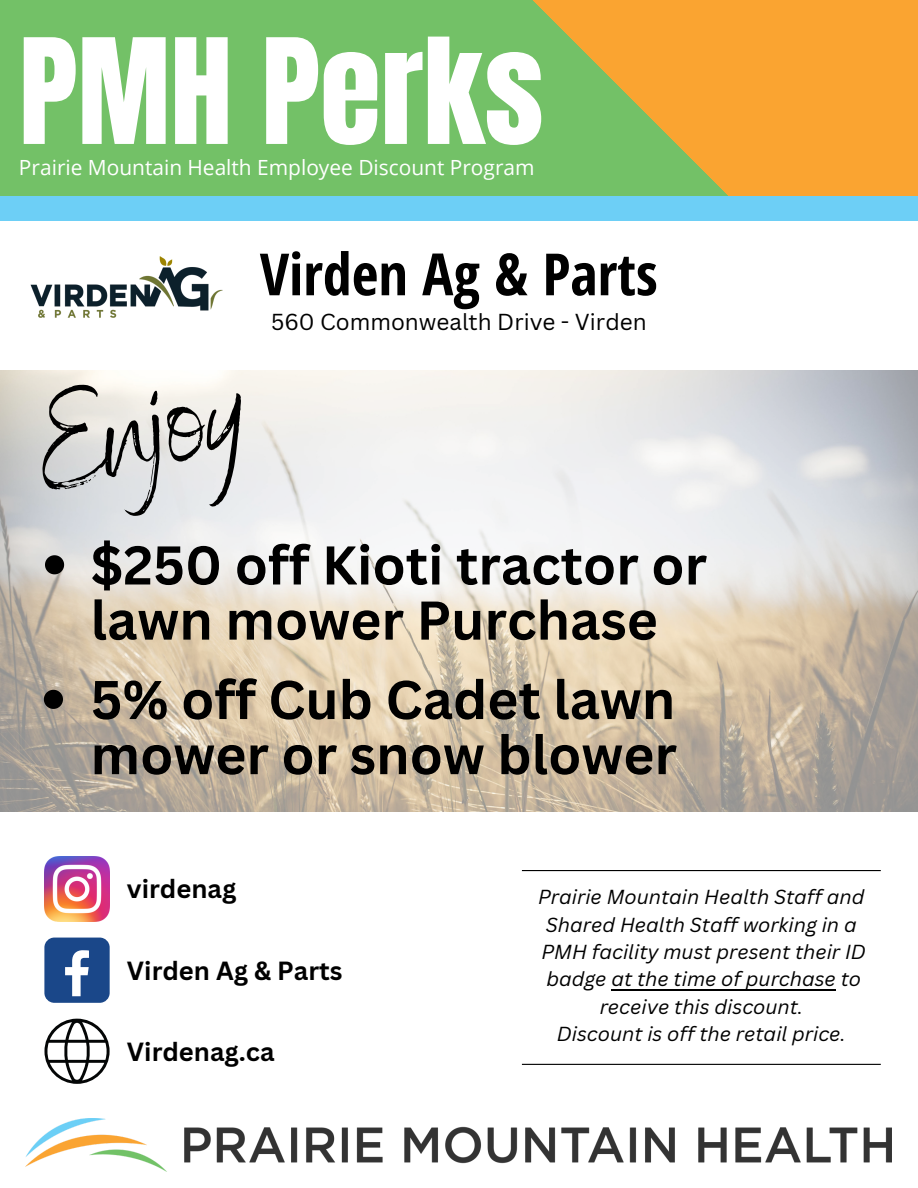
<style>
.page{position:relative;width:918px;height:1188px;background:#fff}
.page>*{position:absolute;margin:0;border:0;box-sizing:border-box;transform-origin:0 0}
.t1{font:133.65px "Benedict";color:#000}
.t2{font:124.35px "Anton";color:#fff}
.t3{font:700 58.2px "Open Sans Condensed";color:#000}
.t4{font:700 53.25px/55.2px "Canva Sans";color:#000}
.t5{font:700 25.5px "Canva Sans";color:#000}
.t6{font:22.5px "Canva Sans";color:#000}
.t7{font:20.85px "Open Sans";color:#fff}
.t8{font:italic 19.8px/27.5px "Canva Sans";color:#000;text-align:center}
</style>
<div class="page">
<div style="left:0;top:0;width:902px;height:204px;background:#73c167"></div>
<svg style="left:533px;top:0;width:385px;height:196px;fill:#faa431"></svg>
<div style="left:0;top:196px;width:918px;height:25px;background:#6dcff6"></div>
<img style="left:26px;top:1118px;width:866px;height:53px">
<img style="left:0;top:371px;width:918px;height:441px">
<img style="left:44px;top:857px;width:66px;height:65px">
<div style="left:44px;top:938px;width:66px;height:65px;background:#1a4789;border-radius:10px"></div>
<svg style="left:65px;top:950px;width:24px;height:46px"></svg>
<svg style="left:44px;top:1019px;width:66px;height:65px"></svg>
<img style="left:30px;top:256px;width:193px;height:62px">
<svg style="left:45px;top:555px;width:19px;height:19px"></svg>
<svg style="left:44px;top:690px;width:19px;height:19px"></svg>
<hr style="left:522px;top:870px;width:359px;height:1px;background:#000">
<hr style="left:522px;top:1064px;width:359px;height:1px;background:#000">
<hr style="left:612px;top:989px;width:224px;height:1px;background:#000">
<h2 class="t2" style="left:19px;top:2px;width:526px">PMH Perks</h2>
<p class="t7" style="left:19px;top:153px;width:517px">Prairie Mountain Health Employee Discount Program</p>
<h3 class="t3" style="left:260px;top:233px;width:399px">Virden Ag &amp; Parts</h3>
<p class="t6" style="left:271px;top:306px;width:377px">560 Commonwealth Drive - Virden</p>
<h1 class="t1" style="left:20px;top:365px;width:212px;rotate:-12deg">Enjoy</h1>
<h3 class="t4" style="left:91px;top:536px;width:618px">$250 off Kioti tractor or lawn mower Purchase</h3>
<h3 class="t4" style="left:91px;top:671px;width:588px">5% off Cub Cadet lawn mower or snow blower</h3>
<p class="t5" style="left:127px;top:871px;width:111px">virdenag</p>
<p class="t5" style="left:127px;top:953px;width:217px">Virden Ag &amp; Parts</p>
<p class="t5" style="left:127px;top:1034px;width:149px">Virdenag.ca</p>
<p class="t8" style="left:538px;top:883px;width:329px">Prairie Mountain Health Staff and<br>Shared Health Staff working in a<br>PMH facility must present their ID badge at the time of purchase to receive this discount.<br>Discount is off the retail price.</p>
</div>
